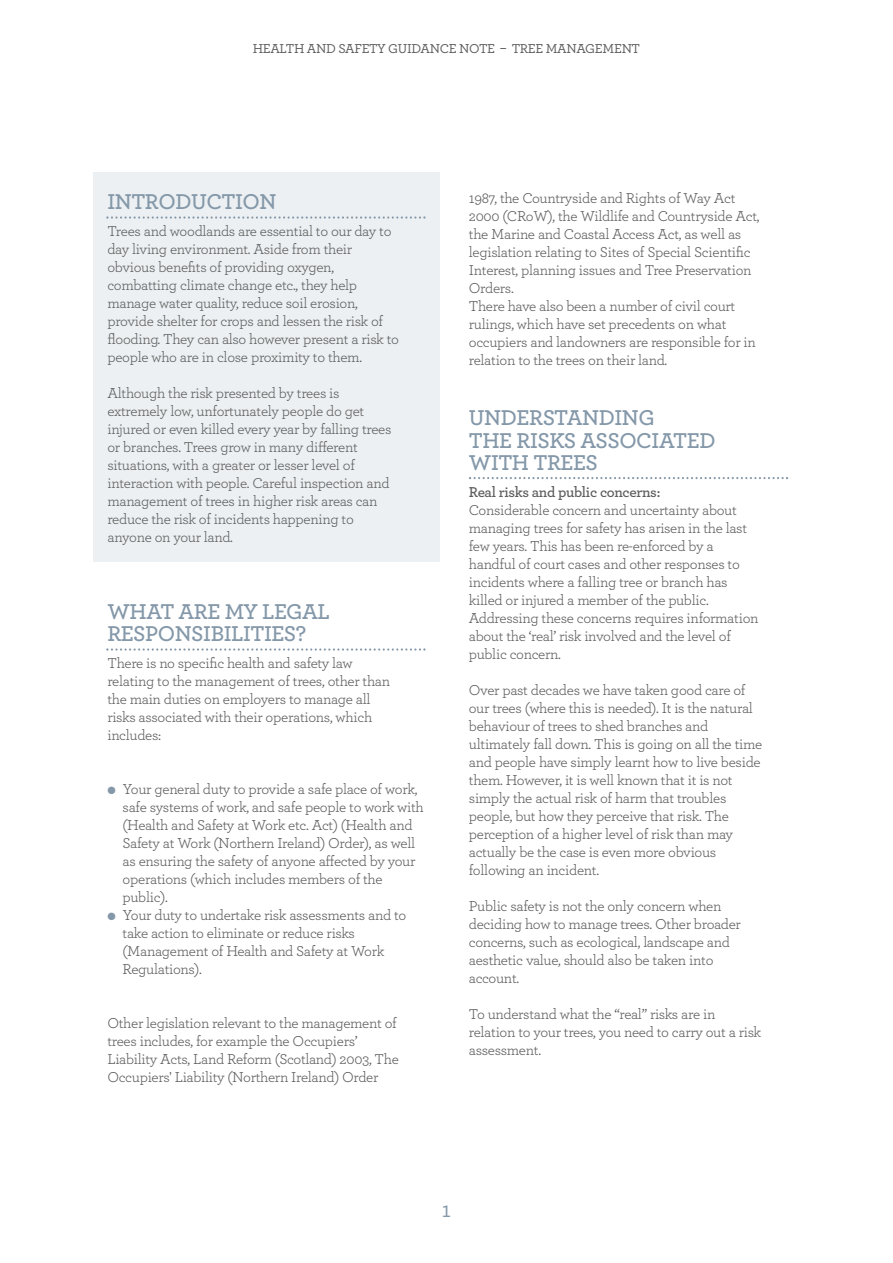
<style>
.page{position:relative;width:893px;height:1263px;background:#fff}
.page>*{position:absolute;margin:0;border:0;box-sizing:border-box;transform-origin:0 0}
.t1{font:600 22.5px/22.5px "Archer";letter-spacing:-.02em;color:#8498a9}
.t2{font:500 22.5px "Archer";color:#8498a9}
.t3{font:15px/18px "Archer";letter-spacing:-.02em;color:#5d5c5d}
.t4{font:600 15px "Archer";letter-spacing:-.03em;color:#5d5c5d}
.t5{font:500 13.5px "Archer";letter-spacing:-.025em;color:#5d5c5d}
.s1{color:#8498a9}
</style>
<div class="page">
<div style="left:93px;top:173px;width:346px;height:389px;background:#ecf0f2"></div>
<svg style="left:106px;top:216px;width:320px;height:3px"></svg>
<svg style="left:106px;top:648px;width:320px;height:3px"></svg>
<svg style="left:469px;top:477px;width:319px;height:2px"></svg>
<p class="t5" style="left:253px;top:44px;width:389px">HEALTH AND SAFETY GUIDANCE NOTE – TREE MANAGEMENT</p>
<h1 class="t1" style="left:107px;top:193px;width:170px">INTRODUCTION</h1>
<p class="t3" style="left:107px;top:224px;width:293px">Trees and woodlands are essential to our day to day living environment. Aside from their obvious benefits of providing oxygen, combatting climate change etc., they help manage water quality, reduce soil erosion, provide shelter for crops and lessen the risk of flooding. They can also however present a risk to people who are in close proximity to them.</p>
<p class="t3" style="left:107px;top:386px;width:286px">Although the risk presented by trees is extremely low, unfortunately people do get injured or even killed every year by falling trees or branches. Trees grow in many different situations, with a greater or lesser level of interaction with people. Careful inspection and management of trees in higher risk areas can reduce the risk of incidents happening to anyone on your land.</p>
<h1 class="t1" style="left:107px;top:602px;width:224px">WHAT ARE MY LEGAL<br>RESPONSIBILITIES?</h1>
<p class="t3" style="left:107px;top:656px;width:284px">There is no specific health and safety law relating to the management of trees, other than the main duties on employers to manage all risks associated with their operations, which includes:</p>
<p class="t3" style="left:123px;top:782px;width:303px;text-indent:-15px"><span class="s1">●</span> Your general duty to provide a safe place of work, safe systems of work, and safe people to work with (Health and Safety at Work etc. Act) (Health and Safety at Work (Northern Ireland) Order), as well as ensuring the safety of anyone affected by your operations (which includes members of the public).</p>
<p class="t3" style="left:123px;top:908px;width:285px;text-indent:-15px"><span class="s1">●</span> Your duty to undertake risk assessments and to take action to eliminate or reduce risks (Management of Health and Safety at Work Regulations).</p>
<p class="t3" style="left:107px;top:1016px;width:293px">Other legislation relevant to the management of trees includes, for example the Occupiers’ Liability Acts, Land Reform (Scotland) 2003, The Occupiers' Liability (Northern Ireland) Order</p>
<p class="t3" style="left:469px;top:191px;width:292px">1987, the Countryside and Rights of Way Act 2000 (CRoW), the Wildlife and Countryside Act, the Marine and Coastal Access Act, as well as legislation relating to Sites of Special Scientific Interest, planning issues and Tree Preservation Orders.<br>There have also been a number of civil court rulings, which have set precedents on what occupiers and landowners are responsible for in relation to the trees on their land.</p>
<h1 class="t1" style="left:469px;top:409px;width:248px">UNDERSTANDING<br>THE RISKS ASSOCIATED<br>WITH TREES</h1>
<p class="t4" style="left:469px;top:487px;width:193px">Real risks and public concerns:</p>
<p class="t3" style="left:469px;top:503px;width:291px">Considerable concern and uncertainty about managing trees for safety has arisen in the last few years. This has been re-enforced by a handful of court cases and other responses to incidents where a falling tree or branch has killed or injured a member of the public.<br>Addressing these concerns requires information about the ‘real’ risk involved and the level of public concern.</p>
<p class="t3" style="left:469px;top:683px;width:295px">Over past decades we have taken good care of our trees (where this is needed). It is the natural behaviour of trees to shed branches and ultimately fall down. This is going on all the time and people have simply learnt how to live beside them. However, it is well known that it is not simply the actual risk of harm that troubles people, but how they perceive that risk. The perception of a higher level of risk than may actually be the case is even more obvious following an incident.</p>
<p class="t3" style="left:469px;top:899px;width:274px">Public safety is not the only concern when deciding how to manage trees. Other broader concerns, such as ecological, landscape and aesthetic value, should also be taken into account.</p>
<p class="t3" style="left:469px;top:1007px;width:294px">To understand what the “real” risks are in relation to your trees, you need to carry out a risk assessment.</p>
<h1 class="t2" style="left:442px;top:1202px;width:11px">1</h1>
</div>
